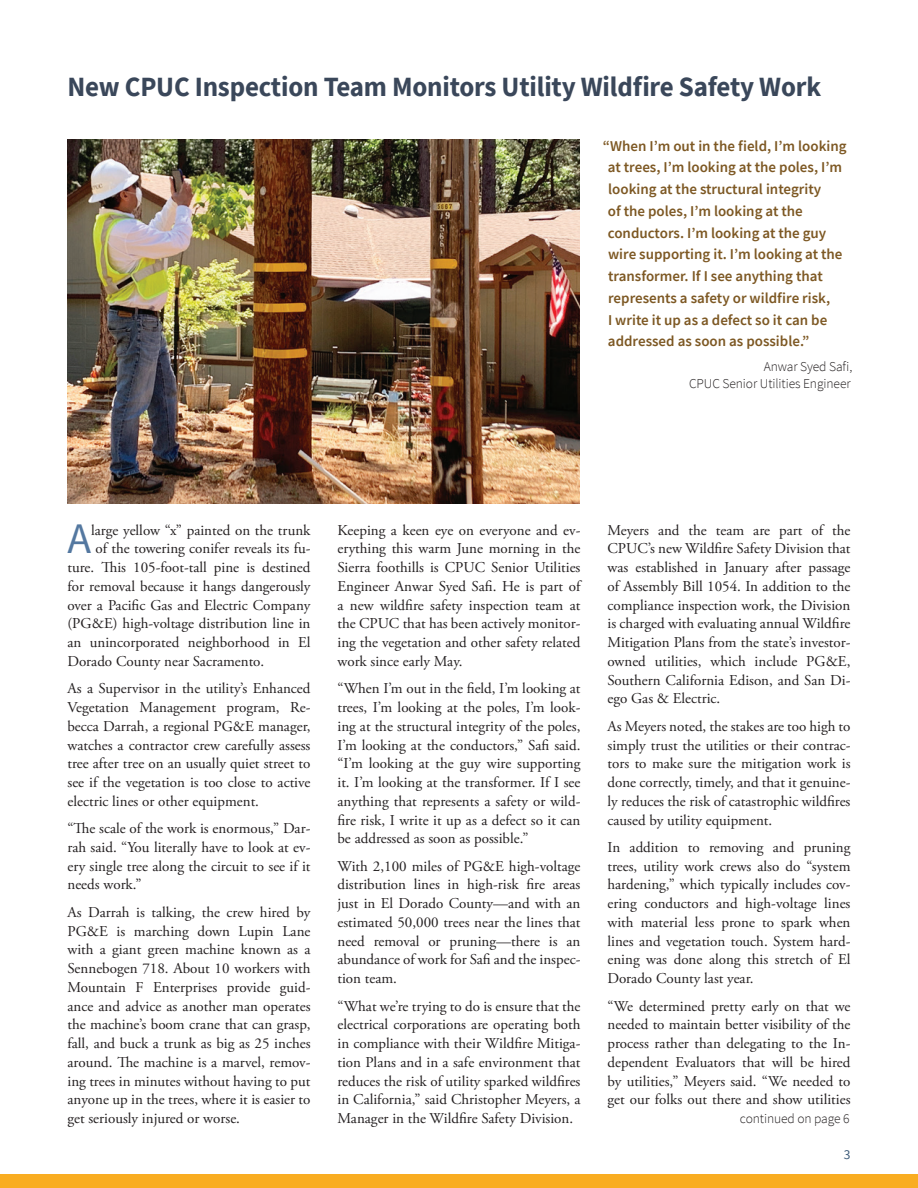
<style>
.page{position:relative;width:918px;height:1188px;background:#fff}
.page>*{position:absolute;margin:0;border:0;box-sizing:border-box;transform-origin:0 0}
.WfC_news_text_drop{font:43.65px "Source Sans Pro";color:#5478a0}
.WfC_head2{font:700 27.75px "Source Sans Pro";letter-spacing:-.005em;color:#3a475a}
.WfC_news_text{font:15px/18.8px "Adobe Garamond Pro";color:#231f20;text-align:justify}
.WfC_quote{font:600 15px/21.8px "Source Sans Pro";color:#7d5823}
.WfC_news_text_drop-2{font:15px "Adobe Garamond Pro";color:#231f20}
.WfC_quote_byline{font:300 13.5px/16.5px "Source Sans Pro";letter-spacing:-.005em;color:#231f20;text-align:right}
.t1{font:13.5px "Source Sans Pro";color:#3c5a79}
</style>
<div class="page">
<img style="left:68px;top:139px;width:512px;height:365px">
<div style="left:0;top:1174px;width:918px;height:14px;background:#f9ad21"></div>
<h1 class="WfC_head2" style="left:68px;top:68px;width:755px">New CPUC Inspection Team Monitors Utility Wildfire Safety Work</h1>
<p class="WfC_quote" style="left:608px;top:135px;width:240px;text-indent:-5px">“When I’m out in the field, I’m looking at trees, I’m looking at the poles, I’m looking at the structural integrity<br>of the poles, I’m looking at the conductors. I’m looking at the guy wire supporting it. I’m looking at the transformer. If I see anything that represents a safety or wildfire risk,<br>I write it up as a defect so it can be addressed as soon as possible.”</p>
<p class="WfC_quote_byline" style="left:689px;top:359px;width:165px">Anwar Syed Safi,<br>CPUC Senior Utilities Engineer</p>
<p class="WfC_news_text_drop" style="left:67px;top:511px;width:25px">A</p>
<p class="WfC_news_text_drop-2" style="left:91px;top:521px;width:221px">large yellow “x” painted on the trunk</p>
<p class="WfC_news_text_drop-2" style="left:95px;top:540px;width:217px">of the towering conifer reveals its fu-</p>
<p class="WfC_news_text_drop-2" style="left:67px;top:558px;width:245px">ture. This 105-foot-tall pine is destined</p>
<p class="WfC_news_text_drop-2" style="left:67px;top:577px;width:244px">for removal because it hangs dangerously</p>
<p class="WfC_news_text_drop-2" style="left:67px;top:596px;width:244px">over a Pacific Gas and Electric Company</p>
<p class="WfC_news_text_drop-2" style="left:67px;top:615px;width:244px">(PG&amp;E) high-voltage distribution line in</p>
<p class="WfC_news_text_drop-2" style="left:67px;top:633px;width:245px">an unincorporated neighborhood in El</p>
<p class="WfC_news_text_drop-2" style="left:67px;top:652px;width:198px">Dorado County near Sacramento.</p>
<p class="WfC_news_text" style="left:67px;top:680px;width:245px">As a Supervisor in the utility’s Enhanced Vegetation Management program, Re&shy;becca Darrah, a regional PG&amp;E manager, watches a contractor crew carefully assess tree after tree on an usually quiet street to see if the vegetation is too close to active electric lines or other equipment.</p>
<p class="WfC_news_text" style="left:67px;top:820px;width:245px">“The scale of the work is enormous,” Dar&shy;rah said. “You literally have to look at ev&shy;ery single tree along the circuit to see if it needs work.”</p>
<p class="WfC_news_text" style="left:67px;top:903px;width:245px">As Darrah is talking, the crew hired by PG&amp;E is marching down Lupin Lane with a giant green machine known as a Sennebogen 718. About 10 workers with Mountain F Enterprises provide guid&shy;ance and advice as another man operates the machine’s boom crane that can grasp, fall, and buck a trunk as big as 25 inches around. The machine is a marvel, remov&shy;ing trees in minutes without having to put anyone up in the trees, where it is easier to get seriously injured or worse.</p>
<p class="WfC_news_text" style="left:337px;top:521px;width:245px">Keeping a keen eye on everyone and ev&shy;erything this warm June morning in the Sierra foothills is CPUC Senior Utilities Engineer Anwar Syed Safi. He is part of a new wildfire safety inspection team at the CPUC that has been actively monitor&shy;ing the vegetation and other safety related work since early May.</p>
<p class="WfC_news_text" style="left:337px;top:680px;width:245px">“When I’m out in the field, I’m looking at trees, I’m looking at the poles, I’m look&shy;ing at the structural integrity of the poles, I’m looking at the conductors,” Safi said. “I’m looking at the guy wire supporting it. I’m looking at the transformer. If I see anything that represents a safety or wild&shy;fire risk, I write it up as a defect so it can be addressed as soon as possible.”</p>
<p class="WfC_news_text" style="left:337px;top:857px;width:245px">With 2,100 miles of PG&amp;E high-voltage distribution lines in high-risk fire areas just in El Dorado County—and with an estimated 50,000 trees near the lines that need removal or pruning—there is an abundance of work for Safi and the inspec&shy;tion team.</p>
<p class="WfC_news_text" style="left:337px;top:997px;width:245px">“What we’re trying to do is ensure that the electrical corporations are operating both in compliance with their Wildfire Mitiga&shy;tion Plans and in a safe environment that reduces the risk of utility sparked wildfires in California,” said Christopher Meyers, a Manager in the Wildfire Safety Division.</p>
<p class="WfC_news_text" style="left:608px;top:521px;width:245px">Meyers and the team are part of the CPUC’s new Wildfire Safety Division that was established in January after passage of Assembly Bill 1054. In addition to the compliance inspection work, the Division is charged with evaluating annual Wildfire Mitigation Plans from the state’s investor&shy;owned utilities, which include PG&amp;E, Southern California Edison, and San Di&shy;ego Gas &amp; Electric.</p>
<p class="WfC_news_text" style="left:608px;top:717px;width:245px">As Meyers noted, the stakes are too high to simply trust the utilities or their contrac&shy;tors to make sure the mitigation work is done correctly, timely, and that it genuine&shy;ly reduces the risk of catastrophic wildfires caused by utility equipment.</p>
<p class="WfC_news_text" style="left:608px;top:838px;width:245px">In addition to removing and pruning trees, utility work crews also do “system hardening,” which typically includes cov&shy;ering conductors and high-voltage lines with material less prone to spark when lines and vegetation touch. System hard&shy;ening was done along this stretch of El Dorado County last year.</p>
<p class="WfC_news_text" style="left:608px;top:997px;width:245px">“We determined pretty early on that we needed to maintain better visibility of the process rather than delegating to the In&shy;dependent Evaluators that will be hired by utilities,” Meyers said. “We needed to get our folks out there and show utilities</p>
<p class="WfC_quote_byline" style="left:740px;top:1111px;width:111px">continued on page 6</p>
<p class="t1" style="left:844px;top:1146px;width:8px">3</p>
</div>
